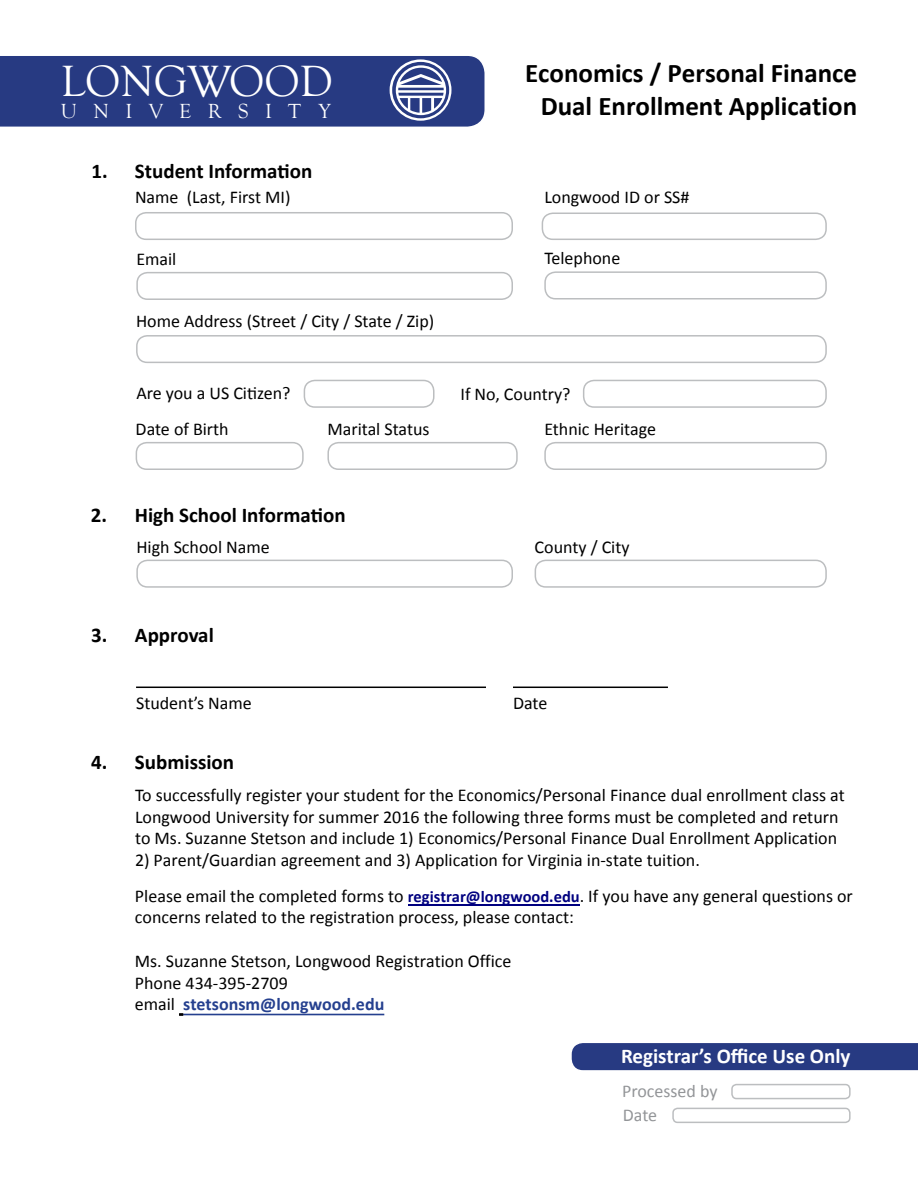
<style>
.page{position:relative;width:918px;height:1188px;background:#fff}
.page>*{position:absolute;margin:0;border:0;box-sizing:border-box;transform-origin:0 0}
.t1{font:45px "Goudy Old Style T";color:#fff}
.t2{font:700 27px/32.4px "Calibri";color:#000;text-align:center}
.t3{font:700 21px "Calibri";color:#000}
.t4{font:700 21px "Calibri";color:#fff}
.t5{font:21px "Goudy Old Style T";letter-spacing:.78em;color:#fff}
.t6{font:18px/21.6px "Calibri";color:#000}
.t7{font:18px/23.9px "Calibri";color:#939598}
.s1{font-weight:700;font-size:16.5px;color:#000080}
.s2{font-weight:700;color:#25408f}
</style>
<div class="page">
<hr style="left:136px;top:687px;width:350px;height:1px;background:#000">
<hr style="left:513px;top:687px;width:155px;height:1px;background:#000">
<div style="left:135px;top:212px;width:378px;height:28px;border:2px solid #bcbec0;border-radius:11px"></div>
<div style="left:542px;top:213px;width:285px;height:27px;border:2px solid #bcbec0;border-radius:10px"></div>
<hr style="left:183px;top:1014px;width:201px;height:1px;background:#25408f">
<hr style="left:408px;top:905px;width:171px;height:1px;background:#000080">
<svg style="left:571px;top:1043px;width:347px;height:28px;background:#2f4186"></svg>
<div style="left:731px;top:1084px;width:120px;height:15px;border:2px solid #bcbec0;border-radius:4px"></div>
<div style="left:672px;top:1108px;width:179px;height:15px;border:2px solid #bcbec0;border-radius:4px"></div>
<div style="left:136px;top:335px;width:691px;height:28px;border:2px solid #bcbec0;border-radius:11px"></div>
<div style="left:136px;top:272px;width:377px;height:28px;border:2px solid #bcbec0;border-radius:11px"></div>
<div style="left:136px;top:560px;width:377px;height:28px;border:2px solid #bcbec0;border-radius:11px"></div>
<div style="left:535px;top:560px;width:292px;height:28px;border:2px solid #bcbec0;border-radius:11px"></div>
<img style="left:547px;top:274px;width:4px;height:23px">
<div style="left:544px;top:271px;width:283px;height:29px;border:2px solid #bcbec0;border-radius:11px"></div>
<div style="left:136px;top:442px;width:168px;height:28px;border:2px solid #bcbec0;border-radius:11px"></div>
<div style="left:327px;top:442px;width:191px;height:28px;border:2px solid #bcbec0;border-radius:11px"></div>
<div style="left:544px;top:442px;width:283px;height:28px;border:2px solid #bcbec0;border-radius:11px"></div>
<div style="left:304px;top:380px;width:131px;height:28px;border:2px solid #bcbec0;border-radius:11px"></div>
<div style="left:583px;top:380px;width:244px;height:28px;border:2px solid #bcbec0;border-radius:11px"></div>
<svg style="left:0;top:56px;width:485px;height:71px;background:#314488"></svg>
<h1 class="t1" style="left:61px;top:57px;width:274px">LONGWOOD</h1>
<p class="t5" style="left:61px;top:100px;width:271px">UNIVERSITY</p>
<p class="t3" style="left:92px;top:158px;width:18px">1.</p>
<p class="t3" style="left:135px;top:158px;width:179px">Student Information</p>
<h2 class="t2" style="left:525px;top:57px;width:334px">Economics / Personal Finance<br>Dual Enrollment Application</h2>
<p class="t6" style="left:135px;top:187px;width:157px">Name (Last, First MI)</p>
<p class="t6" style="left:544px;top:187px;width:147px">Longwood ID or SS#</p>
<p class="t6" style="left:136px;top:248px;width:42px">Email</p>
<p class="t6" style="left:136px;top:310px;width:300px">Home Address (Street / City / State / Zip)</p>
<p class="t6" style="left:544px;top:248px;width:78px">Telephone</p>
<p class="t6" style="left:136px;top:383px;width:156px">Are you a US Citizen?</p>
<p class="t6" style="left:461px;top:383px;width:112px">If No, Country?</p>
<p class="t6" style="left:136px;top:418px;width:95px">Date of Birth</p>
<p class="t6" style="left:327px;top:418px;width:104px">Marital Status</p>
<p class="t6" style="left:544px;top:418px;width:113px">Ethnic Heritage</p>
<p class="t3" style="left:91px;top:502px;width:18px">2.</p>
<p class="t3" style="left:135px;top:502px;width:212px">High School Information</p>
<p class="t6" style="left:136px;top:536px;width:135px">High School Name</p>
<p class="t6" style="left:535px;top:536px;width:97px">County / City</p>
<p class="t3" style="left:91px;top:621px;width:18px">3.</p>
<p class="t3" style="left:135px;top:621px;width:80px">Approval</p>
<p class="t6" style="left:136px;top:692px;width:117px">Student’s Name</p>
<p class="t6" style="left:513px;top:692px;width:36px">Date</p>
<p class="t3" style="left:91px;top:748px;width:18px">4.</p>
<p class="t3" style="left:135px;top:748px;width:101px">Submission</p>
<p class="t6" style="left:135px;top:784px;width:711px">To successfully register your student for the Economics/Personal Finance dual enrollment class at<br>Longwood University for summer 2016 the following three forms must be completed and return to Ms. Suzanne Stetson and include 1) Economics/Personal Finance Dual Enrollment Application</p>
<p class="t6" style="left:135px;top:842px;width:719px;line-height:36px">2) Parent/Guardian agreement and 3) Application for Virginia in-state tuition.<br>Please email the completed forms to <span class="s1">registrar@longwood.edu</span>. If you have any general questions or</p>
<p class="t6" style="left:135px;top:907px;width:440px">concerns related to the registration process, please contact:</p>
<p class="t6" style="left:135px;top:950px;width:378px">Ms. Suzanne Stetson, Longwood Registration Office<br>Phone 434-395-2709<br>email <span class="s2">stetsonsm@longwood.edu</span></p>
<p class="t4" style="left:621px;top:1042px;width:231px">Registrar’s Office Use Only</p>
<p class="t7" style="left:622px;top:1079px;width:97px">Processed by<br>Date</p>
</div>
